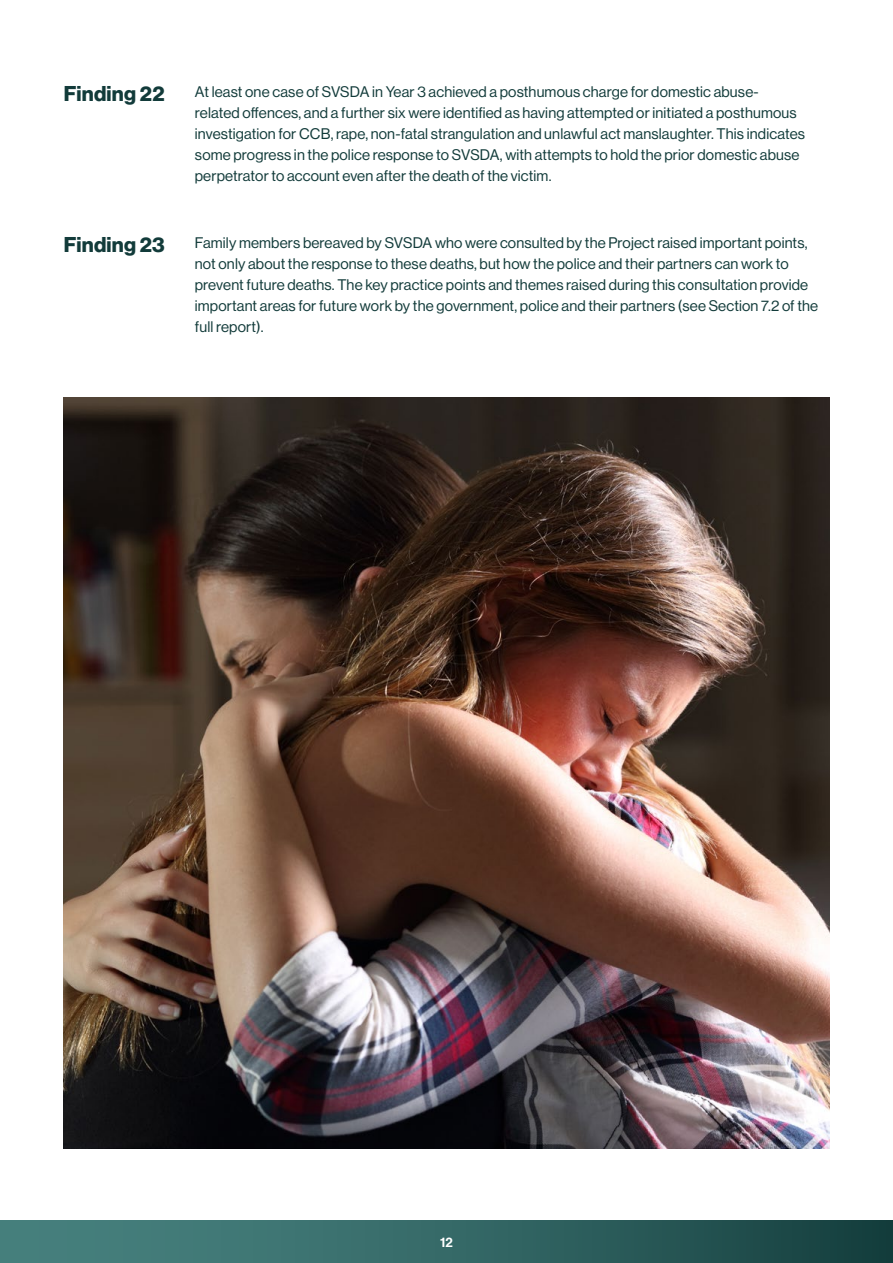
<style>
.page{position:relative;width:893px;height:1263px;background:#fff}
.page>*{position:absolute;margin:0;border:0;box-sizing:border-box;transform-origin:0 0}
.t1{font:21px "N Haas Grotesk DS Pro 75 Bd";letter-spacing:.01em;color:#123b3a}
.t2{font:15px/21px "N Haas Grotesk DS Pro 55 Rg";letter-spacing:.01em;color:#123b3a}
.t3{font:13.5px "N Haas Grotesk DS Pro 65 Md";color:#fff}
</style>
<div class="page">
<div style="left:0;top:1221px;width:893px;height:42px;background:linear-gradient(to right,#4d8886,#184342)"></div>
<img style="left:64px;top:398px;width:765px;height:750px">
<p class="t1" style="left:64px;top:82px;width:102px">Finding 22</p>
<p class="t1" style="left:64px;top:233px;width:102px">Finding 23</p>
<p class="t2" style="left:195px;top:81px;width:612px">At least one case of SVSDA in Year 3 achieved a posthumous charge for domestic abuse&shy;related offences, and a further six were identified as having attempted or initiated a posthumous investigation for CCB, rape, non-fatal strangulation and unlawful act manslaughter. This indicates some progress in the police response to SVSDA, with attempts to hold the prior domestic abuse perpetrator to account even after the death of the victim.</p>
<p class="t2" style="left:195px;top:233px;width:625px">Family members bereaved by SVSDA who were consulted by the Project raised important points, not only about the response to these deaths, but how the police and their partners can work to prevent future deaths. The key practice points and themes raised during this consultation provide important areas for future work by the government, police and their partners (see Section 7.2 of the full report).</p>
<p class="t3" style="left:440px;top:1234px;width:14px">12</p>
</div>
